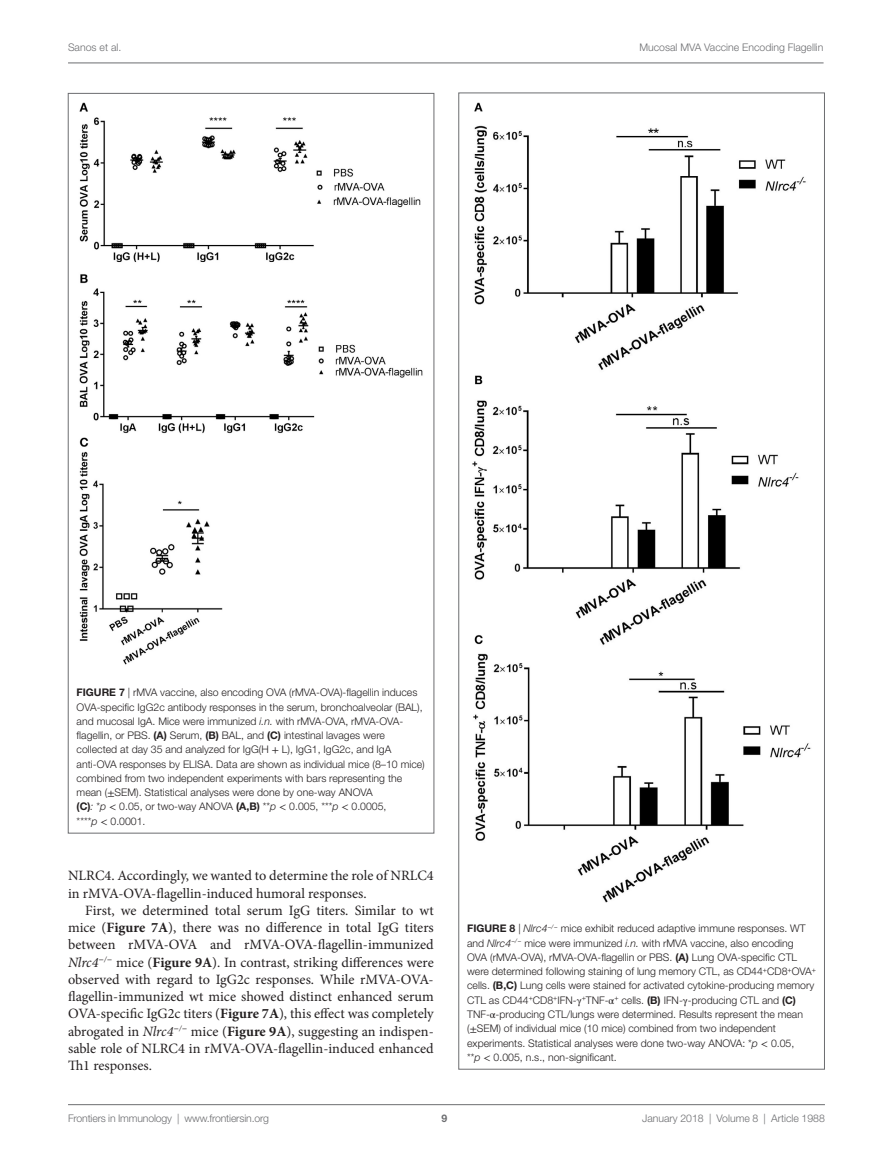
<style>
.page{position:relative;width:893px;height:1170px;background:#fff}
.page>*{position:absolute;margin:0;border:0;box-sizing:border-box;transform-origin:0 0}
.t1{font:14.25px/17.2px "Minion Pro";color:#231f20}
.t2{font:300 10.5px/14.2px "Helvetica Neue LT Std";color:#231f20}
.t3{font:300 10.5px "Helvetica Neue LT Std";color:#6c6d70}
.t4{font:700 10.5px "Helvetica Neue LT Std";color:#6c6d70}
.s1{font-weight:700}
.s2{font-style:italic}
.s3{font-family:"STIX General";font-weight:400}
</style>
<div class="page">
<img style="left:79px;top:102px;width:344px;height:563px">
<img style="left:472px;top:102px;width:339px;height:800px">
<hr style="left:68px;top:1104px;width:757px;height:1px;background:#6c6d70">
<hr style="left:68px;top:63px;width:756px;height:1px;background:#6c6d70">
<p class="t3" style="left:68px;top:41px;width:55px">Sanos et al.</p>
<p class="t3" style="left:639px;top:41px;width:186px">Mucosal MVA Vaccine Encoding Flagellin</p>
<p class="t2" style="left:77px;top:685px;width:350px"><span class="s1">FIGURE 7</span> | rMVA vaccine, also encoding OVA (rMVA-OVA)-flagellin induces OVA-specific IgG2c antibody responses in the serum, bronchoalveolar (BAL), and mucosal IgA. Mice were immunized <span class="s2">i.n.</span> with rMVA-OVA, rMVA-OVA&shy;flagellin, or PBS. <span class="s1">(A)</span> Serum, <span class="s1">(B)</span> BAL, and <span class="s1">(C)</span> intestinal lavages were collected at day 35 and analyzed for IgG(H <span class="s3">+</span> L), IgG1, IgG2c, and IgA anti-OVA responses by ELISA. Data are shown as individual mice (8–10 mice) combined from two independent experiments with bars representing the mean (<span class="s3">±</span>SEM). Statistical analyses were done by one-way ANOVA<br><span class="s1">(C)</span><span class="s2">:</span> *<span class="s2">p</span> <span class="s3">&lt;</span> 0.05, or two-way ANOVA <span class="s1">(A,B)</span> **<span class="s2">p</span> <span class="s3">&lt;</span> 0.005, ***<span class="s2">p</span> <span class="s3">&lt;</span> 0.0005,<br>****<span class="s2">p</span> <span class="s3">&lt;</span> 0.0001.</p>
<h1 class="t1" style="left:68px;top:867px;width:367px">NLRC4. Accordingly, we wanted to determine the role of NRLC4 in rMVA-OVA-flagellin-induced humoral responses.</h1>
<p class="t1" style="left:68px;top:901px;width:367px;text-align:justify;text-indent:17px">First, we determined total serum IgG titers. Similar to wt mice (<span class="s1">Figure 7A</span>), there was no difference in total IgG titers between rMVA-OVA and rMVA-OVA-flagellin-immunized <span class="s2">Nlrc4</span><sup>−</sup><sup>/</sup><sup>−</sup> mice (<span class="s1">Figure 9A</span>). In contrast, striking differences were observed with regard to IgG2c responses. While rMVA-OVA&shy;flagellin-immunized wt mice showed distinct enhanced serum OVA-specific IgG2c titers (<span class="s1">Figure 7A</span>), this effect was completely abrogated in <span class="s2">Nlrc4</span><sup>−</sup><sup>/</sup><sup>−</sup> mice (<span class="s1">Figure 9A</span>), suggesting an indispen&shy;sable role of NLRC4 in rMVA-OVA-flagellin-induced enhanced Th1 responses.</p>
<p class="t2" style="left:467px;top:921px;width:350px"><span class="s1">FIGURE 8</span> | <span class="s2">Nlrc4</span><sup>−</sup><sup>/</sup><sup>−</sup> mice exhibit reduced adaptive immune responses. WT and <span class="s2">Nlrc4</span><sup>−</sup><sup>/</sup><sup>−</sup> mice were immunized <span class="s2">i.n.</span> with rMVA vaccine, also encoding OVA (rMVA-OVA), rMVA-OVA-flagellin or PBS. <span class="s1">(A)</span> Lung OVA-specific CTL were determined following staining of lung memory CTL, as CD44<sup>+</sup>CD8<sup>+</sup>OVA<sup>+ </sup>cells. <span class="s1">(B,C)</span> Lung cells were stained for activated cytokine-producing memory CTL as CD44<sup>+</sup>CD8<sup>+</sup>IFN-<span class="s3">γ</span><sup>+</sup>TNF-<span class="s3">α</span><sup>+</sup> cells. <span class="s1">(B)</span> IFN-<span class="s3">γ</span>-producing CTL and <span class="s1">(C)<br></span>TNF-<span class="s3">α</span>-producing CTL/lungs were determined. Results represent the mean (<span class="s3">±</span>SEM) of individual mice (10 mice) combined from two independent experiments. Statistical analyses were done two-way ANOVA: *<span class="s2">p</span> <span class="s3">&lt;</span> 0.05,<br>**<span class="s2">p</span> <span class="s3">&lt;</span> 0.005, n.s., non-significant.</p>
<p class="t3" style="left:68px;top:1111px;width:203px">Frontiers in Immunology | www.frontiersin.org</p>
<p class="t3" style="left:642px;top:1111px;width:184px">January 2018 | Volume 8 | Article 1988</p>
<p class="t4" style="left:441px;top:1111px;width:7px">9</p>
</div>
